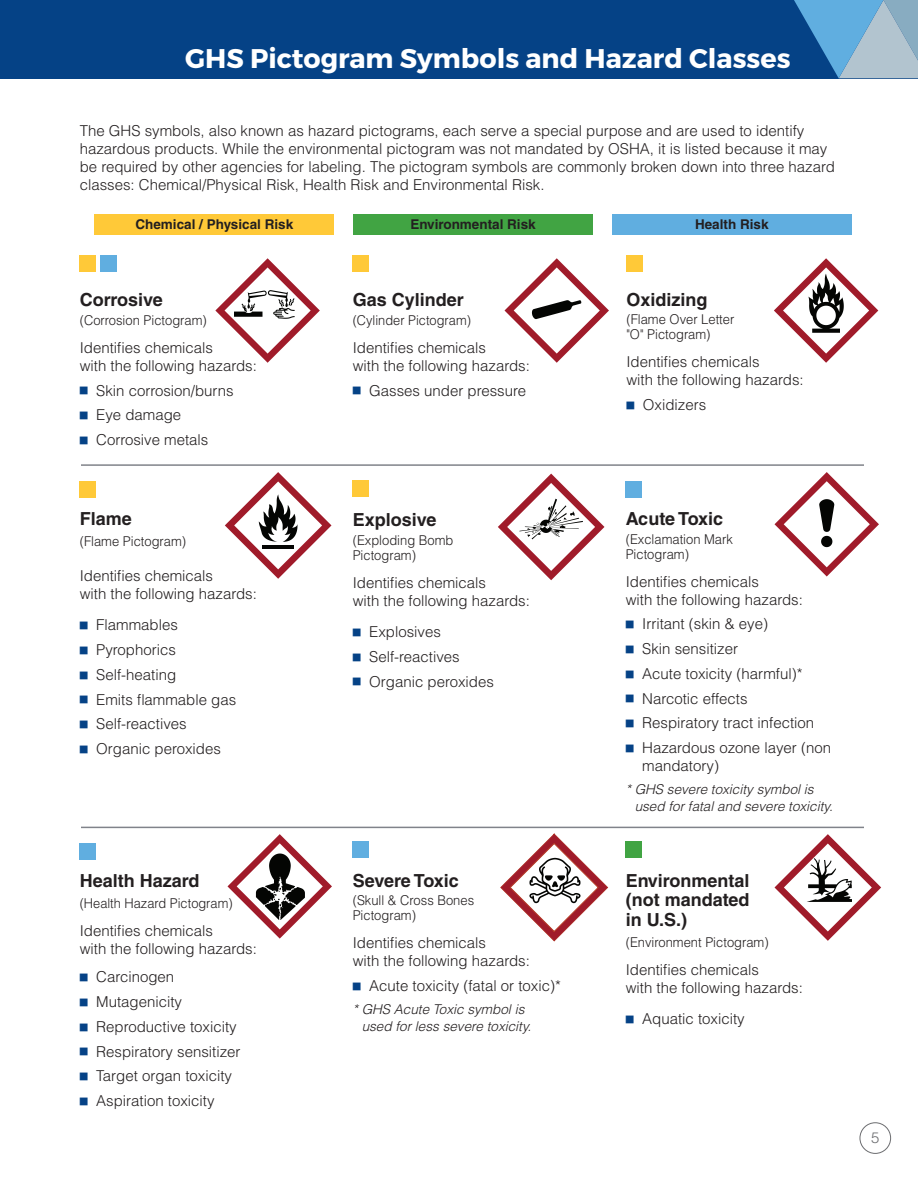
<style>
.page{position:relative;width:918px;height:1188px;background:#fff}
.page>*{position:absolute;margin:0;border:0;box-sizing:border-box;transform-origin:0 0}
.t1{font:700 27px "Montserrat";color:#fff}
.t2{font:700 18px/19.5px "Helvetica LT Std";color:#231f20;text-align:justify}
.t3{font:300 15px/24.8px "Helvetica LT Std";color:#231f20}
.t4{font:300 15px "Helvetica LT Std";color:#6c6d70}
.t5{font:300 13.5px/15px "Helvetica LT Std";color:#231f20;scale:.96 1}
.t6{font:italic 300 13.5px/16.5px "Helvetica LT Std";color:#231f20}
.t7{font:700 13.5px "Helvetica LT Std";color:#231f20}
.t8{font:300 13.5px "Helvetica LT Std";color:#231f20;scale:.95 1}
</style>
<div class="page">
<div style="left:860px;top:1122px;width:31px;height:32px;border:1px solid #6c6d70;border-radius:50%"></div>
<div style="left:0;top:0;width:918px;height:78px;background:#054286"></div>
<svg style="left:794px;top:0;width:124px;height:78px"></svg>
<svg style="left:215px;top:258px;width:105px;height:105px"></svg>
<div style="left:95px;top:214px;width:239px;height:20px;background:#ffc938"></div>
<div style="left:612px;top:214px;width:240px;height:20px;background:#60aee0"></div>
<div style="left:353px;top:214px;width:240px;height:20px;background:#41a443"></div>
<svg style="left:774px;top:258px;width:104px;height:105px"></svg>
<svg style="left:505px;top:258px;width:104px;height:105px"></svg>
<hr style="left:81px;top:464px;width:783px;height:2px;background:#80838a">
<hr style="left:81px;top:827px;width:783px;height:1px;background:#80838a">
<div style="left:80px;top:256px;width:16px;height:16px;background:#ffc938"></div>
<svg style="left:775px;top:472px;width:104px;height:105px"></svg>
<div style="left:626px;top:481px;width:16px;height:16px;background:#60aee0"></div>
<svg style="left:775px;top:834px;width:106px;height:107px"></svg>
<div style="left:626px;top:841px;width:16px;height:16px;background:#41a443"></div>
<svg style="left:228px;top:834px;width:104px;height:105px"></svg>
<div style="left:80px;top:843px;width:16px;height:16px;background:#60aee0"></div>
<svg style="left:500px;top:833px;width:108px;height:109px"></svg>
<div style="left:353px;top:841px;width:16px;height:16px;background:#60aee0"></div>
<div style="left:353px;top:256px;width:16px;height:16px;background:#ffc938"></div>
<svg style="left:225px;top:472px;width:107px;height:107px"></svg>
<div style="left:80px;top:481px;width:16px;height:16px;background:#ffc938"></div>
<svg style="left:498px;top:474px;width:107px;height:106px"></svg>
<div style="left:353px;top:480px;width:16px;height:17px;background:#ffc938"></div>
<div style="left:626px;top:256px;width:17px;height:16px;background:#ffc938"></div>
<div style="left:100px;top:256px;width:17px;height:16px;background:#60aee0"></div>
<h1 class="t1" style="left:185px;top:41px;width:607px">GHS Pictogram Symbols and Hazard Classes</h1>
<p class="t3" style="left:80px;top:122px;width:757px;line-height:18px">The GHS symbols, also known as hazard pictograms, each serve a special purpose and are used to identify hazardous products. While the environmental pictogram was not mandated by OSHA, it is listed because it may be required by other agencies for labeling. The pictogram symbols are commonly broken down into three hazard classes: Chemical/Physical Risk, Health Risk and Environmental Risk.</p>
<p class="t7" style="left:135px;top:216px;width:159px">Chemical / Physical Risk</p>
<p class="t7" style="left:410px;top:216px;width:127px">Environmental Risk</p>
<p class="t7" style="left:695px;top:216px;width:75px">Health Risk</p>
<p class="t2" style="left:80px;top:289px;width:85px">Corrosive</p>
<p class="t5" style="left:80px;top:312px;width:134px">(Corrosion Pictogram)</p>
<p class="t3" style="left:80px;top:338px;width:179px;line-height:18px">Identifies chemicals<br>with the following hazards:</p>
<p class="t3" style="left:96px;top:378px;width:139px">Skin corrosion/burns<br>Eye damage<br>Corrosive metals</p>
<p class="t2" style="left:80px;top:509px;width:54px">Flame</p>
<p class="t5" style="left:80px;top:534px;width:113px">(Flame Pictogram)</p>
<p class="t3" style="left:80px;top:566px;width:179px;line-height:18px">Identifies chemicals<br>with the following hazards:</p>
<p class="t3" style="left:96px;top:612px;width:142px">Flammables<br>Pyrophorics<br>Self-heating<br>Emits flammable gas<br>Self-reactives<br>Organic peroxides</p>
<p class="t2" style="left:80px;top:871px;width:121px">Health Hazard</p>
<p class="t8" style="left:80px;top:895px;width:163px">(Health Hazard Pictogram)</p>
<p class="t3" style="left:80px;top:922px;width:179px;line-height:18px">Identifies chemicals<br>with the following hazards:</p>
<p class="t3" style="left:96px;top:965px;width:146px">Carcinogen<br>Mutagenicity<br>Reproductive toxicity<br>Respiratory sensitizer<br>Target organ toxicity<br>Aspiration toxicity</p>
<p class="t2" style="left:353px;top:289px;width:113px">Gas Cylinder</p>
<p class="t8" style="left:353px;top:312px;width:126px">(Cylinder Pictogram)</p>
<p class="t3" style="left:353px;top:338px;width:179px;line-height:18px">Identifies chemicals<br>with the following hazards:</p>
<p class="t3" style="left:369px;top:378px;width:159px">Gasses under pressure</p>
<p class="t2" style="left:353px;top:510px;width:85px">Explosive</p>
<p class="t5" style="left:353px;top:532px;width:107px">(Exploding Bomb<br>Pictogram)</p>
<p class="t3" style="left:353px;top:573px;width:179px;line-height:18px">Identifies chemicals<br>with the following hazards:</p>
<p class="t3" style="left:369px;top:619px;width:126px">Explosives<br>Self-reactives<br>Organic peroxides</p>
<p class="t2" style="left:353px;top:870px;width:108px">Severe Toxic</p>
<p class="t5" style="left:353px;top:893px;width:128px">(Skull &amp; Cross Bones<br>Pictogram)</p>
<p class="t3" style="left:353px;top:934px;width:179px;line-height:18px">Identifies chemicals<br>with the following hazards:</p>
<p class="t3" style="left:369px;top:973px;width:193px">Acute toxicity (fatal or toxic)*</p>
<p class="t6" style="left:362px;top:1001px;width:171px;text-indent:-9px">* GHS Acute Toxic symbol is used for less severe toxicity.</p>
<p class="t2" style="left:626px;top:289px;width:83px">Oxidizing</p>
<p class="t5" style="left:626px;top:312px;width:114px">(Flame Over Letter "O" Pictogram)</p>
<p class="t3" style="left:626px;top:353px;width:179px;line-height:18px">Identifies chemicals<br>with the following hazards:</p>
<p class="t3" style="left:643px;top:392px;width:65px">Oxidizers</p>
<p class="t2" style="left:626px;top:509px;width:99px">Acute Toxic</p>
<p class="t5" style="left:626px;top:531px;width:113px">(Exclamation Mark<br>Pictogram)</p>
<p class="t3" style="left:626px;top:572px;width:179px;line-height:18px">Identifies chemicals<br>with the following hazards:</p>
<p class="t3" style="left:642px;top:611px;width:190px">Irritant (skin &amp; eye)<br>Skin sensitizer<br>Acute toxicity (harmful)*<br>Narcotic effects<br>Respiratory tract infection<br>Hazardous ozone layer (non</p>
<p class="t3" style="left:642px;top:753px;width:78px">mandatory)</p>
<p class="t6" style="left:635px;top:781px;width:200px;text-indent:-9px">* GHS severe toxicity symbol is used for fatal and severe toxicity.</p>
<p class="t2" style="left:626px;top:870px;width:125px">Environmental (not mandated in U.S.)</p>
<p class="t5" style="left:626px;top:934px;width:151px">(Environment Pictogram)</p>
<p class="t3" style="left:626px;top:960px;width:179px;line-height:18px">Identifies chemicals<br>with the following hazards:</p>
<p class="t3" style="left:642px;top:1006px;width:104px">Aquatic toxicity</p>
<p class="t4" style="left:871px;top:1128px;width:10px">5</p>
</div>
